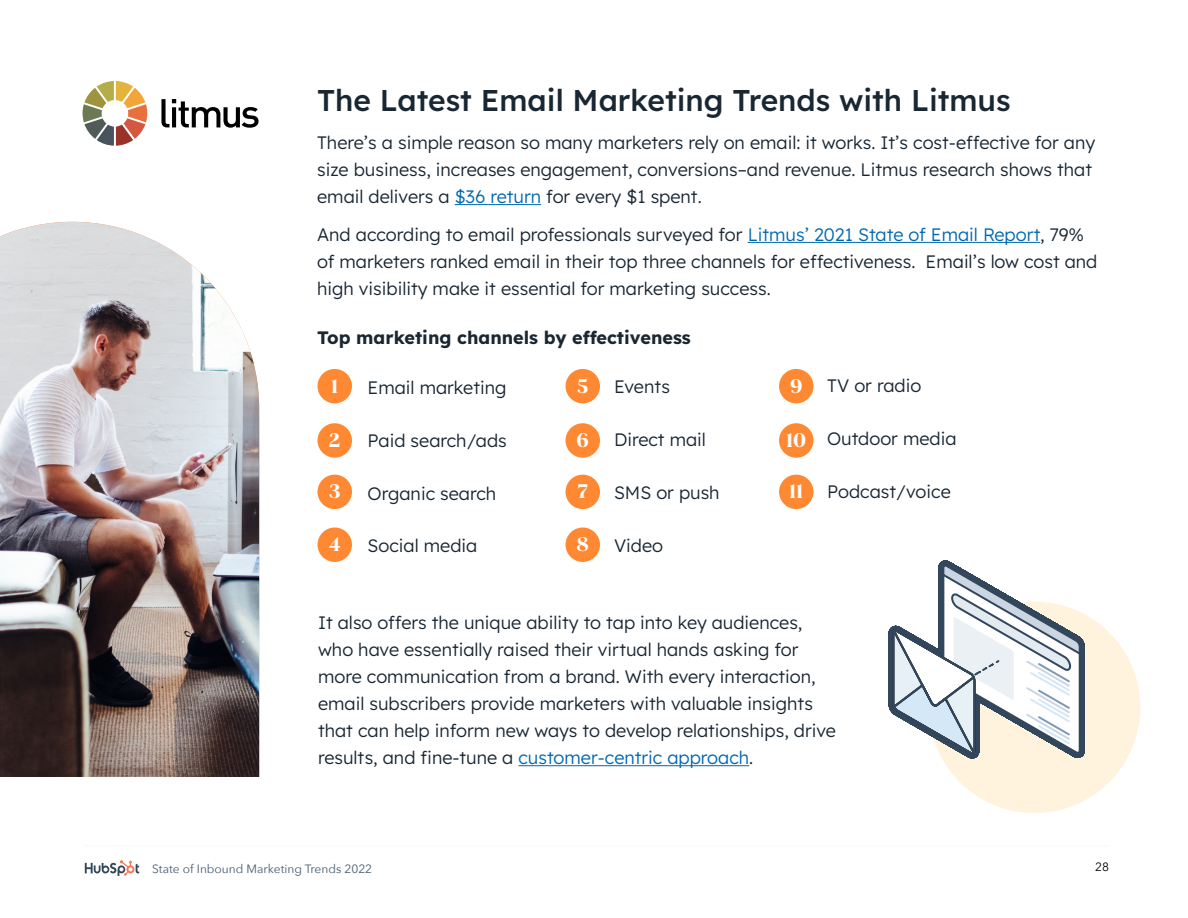
<style>
.page{position:relative;width:1188px;height:918px;background:#fff}
.page>*{position:absolute;margin:0;border:0;box-sizing:border-box;transform-origin:0 0}
.Body_Copy{font:500 30px "Lexend Deca";color:#192733}
.Body_Copy-2{font:700 20.55px "Queens";color:#fff}
.Body_Copy-3{font:300 18px/27px "Lexend Deca";color:#192733}
.Body_Copy-4{font:700 18px "Lexend Deca";color:#192733}
.t1{font:12px "Avenir Next";color:#475b74}
.t2{font:12px "Avenir Next";color:#000}
.s1{color:#0068b1}
</style>
<div class="page">
<hr style="left:83px;top:845px;width:1026px;height:1px;background:#dfdfdf">
<svg style="left:84px;top:860px;width:56px;height:16px"></svg>
<hr style="left:455px;top:204px;width:86px;height:1px;background:#0068b1">
<hr style="left:748px;top:242px;width:292px;height:1px;background:#0068b1">
<hr style="left:518px;top:765px;width:231px;height:1px;background:#0068b1">
<svg style="left:83px;top:81px;width:64px;height:65px"></svg>
<svg style="left:161px;top:99px;width:98px;height:29px"></svg>
<img style="left:0;top:222px;width:259px;height:555px">
<div style="left:929px;top:602px;width:211px;height:211px;background:#fff3de;border-radius:50%"></div>
<svg style="left:888px;top:560px;width:204px;height:208px"></svg>
<svg style="left:891px;top:562px;width:191px;height:195px"></svg>
<div style="left:318px;top:369px;width:34px;height:34px;background:#ff8933;border-radius:50%"></div>
<div style="left:566px;top:369px;width:34px;height:34px;background:#ff8933;border-radius:50%"></div>
<div style="left:779px;top:369px;width:35px;height:34px;background:#ff8933;border-radius:50%"></div>
<div style="left:318px;top:423px;width:34px;height:35px;background:#ff8933;border-radius:50%"></div>
<div style="left:566px;top:423px;width:34px;height:35px;background:#ff8933;border-radius:50%"></div>
<div style="left:779px;top:423px;width:35px;height:35px;background:#ff8933;border-radius:50%"></div>
<div style="left:318px;top:475px;width:34px;height:34px;background:#ff8933;border-radius:50%"></div>
<div style="left:566px;top:475px;width:34px;height:34px;background:#ff8933;border-radius:50%"></div>
<div style="left:779px;top:475px;width:35px;height:34px;background:#ff8933;border-radius:50%"></div>
<div style="left:318px;top:527px;width:34px;height:35px;background:#ff8933;border-radius:50%"></div>
<div style="left:566px;top:527px;width:34px;height:35px;background:#ff8933;border-radius:50%"></div>
<p class="Body_Copy" style="left:317px;top:79px;width:695px">The Latest Email Marketing Trends with Litmus</p>
<p class="Body_Copy-3" style="left:317px;top:128px;width:780px">There’s a simple reason so many marketers rely on email: it works. It’s cost-effective for any size business, increases engagement, conversions–and revenue. Litmus research shows that email delivers a <span class="s1">$36 return</span> for every $1 spent.</p>
<p class="Body_Copy-3" style="left:317px;top:220px;width:782px">And according to email professionals surveyed for <span class="s1">Litmus’ 2021 State of Email Report</span>, 79% of marketers ranked email in their top three channels for effectiveness. Email’s low cost and high visibility make it essential for marketing success.</p>
<p class="Body_Copy-4" style="left:317px;top:325px;width:375px">Top marketing channels by effectiveness</p>
<p class="Body_Copy-2" style="left:331px;top:373px;width:8px">1</p>
<p class="Body_Copy-2" style="left:577px;top:373px;width:13px">5</p>
<p class="Body_Copy-3" style="left:614px;top:372px;width:58px">Events</p>
<p class="Body_Copy-2" style="left:790px;top:373px;width:14px">9</p>
<p class="Body_Copy-3" style="left:614px;top:425px;width:93px">Direct mail</p>
<p class="Body_Copy-3" style="left:614px;top:478px;width:107px">SMS or push</p>
<p class="Body_Copy-3" style="left:614px;top:531px;width:51px">Video</p>
<p class="Body_Copy-3" style="left:368px;top:373px;width:140px">Email marketing</p>
<p class="Body_Copy-3" style="left:368px;top:426px;width:141px">Paid search/ads</p>
<p class="Body_Copy-3" style="left:368px;top:478px;width:130px">Organic search</p>
<p class="Body_Copy-3" style="left:368px;top:531px;width:111px">Social media</p>
<p class="Body_Copy-2" style="left:329px;top:427px;width:13px">2</p>
<p class="Body_Copy-2" style="left:577px;top:427px;width:14px">6</p>
<p class="Body_Copy-2" style="left:786px;top:427px;width:22px">10</p>
<p class="Body_Copy-2" style="left:329px;top:478px;width:13px">3</p>
<p class="Body_Copy-2" style="left:577px;top:478px;width:12px">7</p>
<p class="Body_Copy-2" style="left:789px;top:478px;width:15px">11</p>
<p class="Body_Copy-2" style="left:329px;top:531px;width:13px">4</p>
<p class="Body_Copy-2" style="left:577px;top:531px;width:14px">8</p>
<p class="Body_Copy-3" style="left:827px;top:371px;width:96px">TV or radio</p>
<p class="Body_Copy-3" style="left:827px;top:424px;width:131px">Outdoor media</p>
<p class="Body_Copy-3" style="left:827px;top:477px;width:125px">Podcast/voice</p>
<p class="Body_Copy-3" style="left:318px;top:608px;width:519px">It also offers the unique ability to tap into key audiences, who have essentially raised their virtual hands asking for more communication from a brand. With every interaction, email subscribers provide marketers with valuable insights that can help inform new ways to develop relationships, drive results, and fine-tune a <span class="s1">customer-centric approach</span>.</p>
<p class="t1" style="left:152px;top:859px;width:221px">State of Inbound Marketing Trends 2022</p>
<p class="t2" style="left:1095px;top:857px;width:15px">28</p>
</div>
